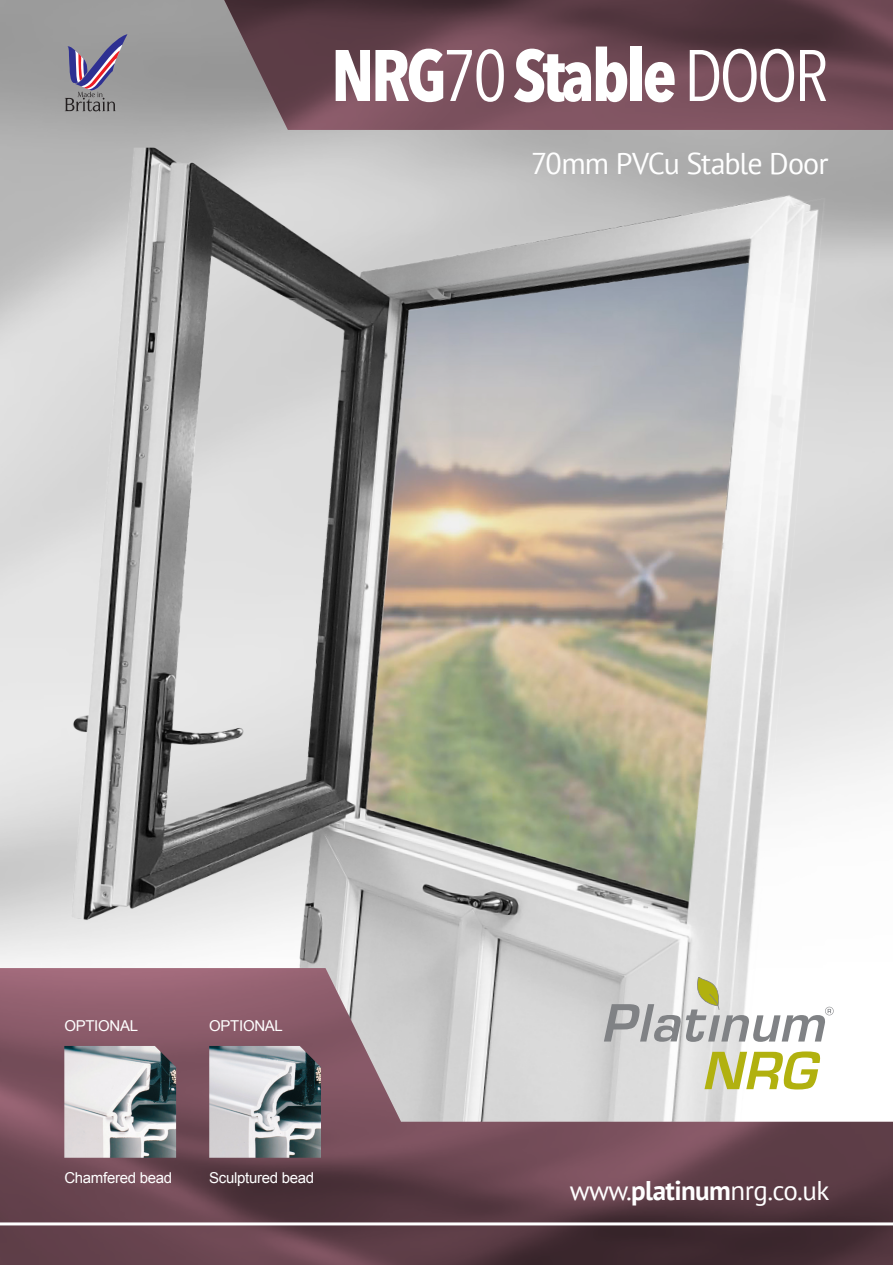
<style>
.page{position:relative;width:893px;height:1265px;background:#fff}
.page>*{position:absolute;margin:0;border:0;box-sizing:border-box;transform-origin:0 0}
.t1{font:700 72px "Avenir Next Condensed";letter-spacing:-.05em;color:#fff}
.t2{font:30px "PT Sans";letter-spacing:-.03em;color:#fff}
.t3{font:27px "PT Sans";letter-spacing:-.02em;color:#fff}
.t4{font:15px "Arial";letter-spacing:-.02em;color:#fff}
.s1{font-weight:400}
.s2{font-weight:700}
</style>
<div class="page">
<img style="left:38px;top:148px;width:811px;height:820px">
<img style="left:0;top:968px;width:893px;height:296px">
<hr style="left:0;top:1222px;width:893px;height:3px;background:#fff">
<img style="left:218px;top:0;width:675px;height:130px">
<img style="left:64px;top:1046px;width:112px;height:111px">
<img style="left:209px;top:1046px;width:112px;height:111px">
<svg style="left:704px;top:1051px;width:116px;height:38px"></svg>
<svg style="left:604px;top:977px;width:229px;height:64px"></svg>
<svg style="left:65px;top:34px;width:62px;height:77px;background:#8e8596"></svg>
<h1 class="t1" style="left:331px;top:32px;width:503px">NRG<span class="s1">70</span> Stable <span class="s1">NRGDOOR</span>70</h1>
<h2 class="t2" style="left:531px;top:144px;width:299px">70mm PVCu Stable Door</h2>
<p class="t4" style="left:64px;top:1016px;width:75px">OPTIONAL</p>
<p class="t4" style="left:209px;top:1016px;width:75px">OPTIONAL</p>
<p class="t4" style="left:64px;top:1168px;width:109px">Chamfered bead</p>
<p class="t4" style="left:209px;top:1168px;width:107px">Sculptured bead</p>
<h3 class="t3" style="left:570px;top:1173px;width:261px">www.<span class="s2">platinum</span>nrg.co.uk</h3>
</div>
